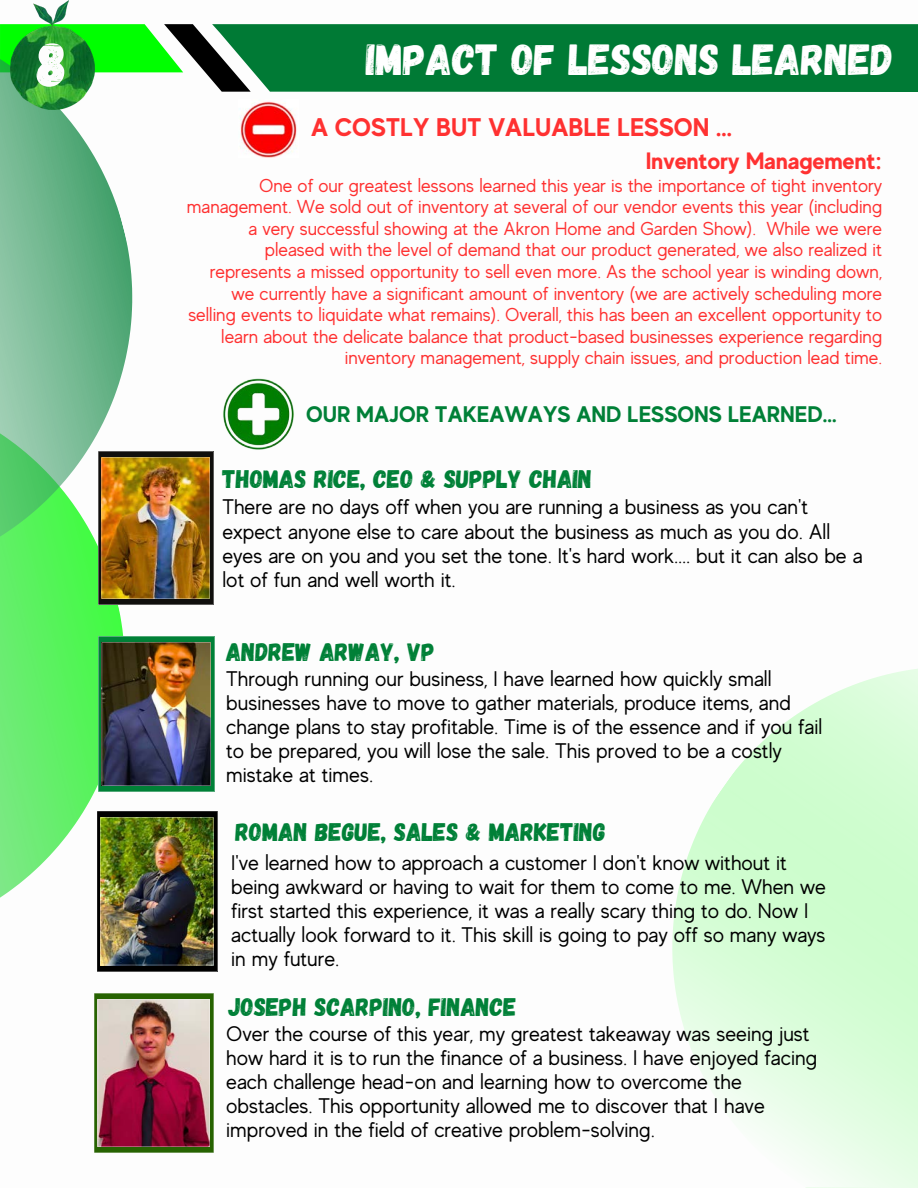
<style>
.page{position:relative;width:918px;height:1188px;background:#fff}
.page>*{position:absolute;margin:0;border:0;box-sizing:border-box;transform-origin:0 0}
.t1{font:63px "Gagalin";color:#fdfdfd}
.t2{font:43.5px "Gagalin";color:#fff}
.t3{font:700 25.5px "MADE Evolve Sans";color:#ff3131}
.t4{font:25.35px "Gagalin";color:#008037}
.t5{font:700 23.7px "MADE Evolve Sans";color:#ff3131}
.t6{font:700 22.5px "MADE Evolve Sans";color:#008037}
.t7{font:21.15px/24.2px "MADE Evolve Sans";color:#000}
.t8{font:18.75px/21.6px "MADE Evolve Sans";color:#ff3131;text-align:right}
</style>
<div class="page">
<div style="left:251px;top:24px;width:667px;height:68px;background:#007a35"></div>
<svg style="left:194px;top:24px;width:57px;height:68px"></svg>
<svg style="left:672px;top:669px;width:246px;height:519px"></svg>
<svg style="left:0;top:641px;width:98px;height:257px"></svg>
<svg style="left:0;top:24px;width:194px;height:617px"></svg>
<img style="left:11px;top:0;width:83px;height:109px">
<img style="left:98px;top:636px;width:117px;height:156px">
<img style="left:98px;top:451px;width:115px;height:154px">
<img style="left:94px;top:993px;width:120px;height:160px">
<img style="left:97px;top:811px;width:120px;height:161px">
<img style="left:223px;top:378px;width:71px;height:72px">
<img style="left:240px;top:101px;width:57px;height:57px">
<h1 class="t1" style="left:37px;top:23px;width:32px">8</h1>
<h2 class="t2" style="left:366px;top:31px;width:529px">IMPACT OF LESSONS LEARNED</h2>
<p class="t3" style="left:311px;top:112px;width:423px">A COSTLY BUT VALUABLE LESSON ...</p>
<p class="t5" style="left:646px;top:147px;width:238px">Inventory Management:</p>
<p class="t8" style="left:187px;top:175px;width:697px">One of our greatest lessons learned this year is the importance of tight inventory management. We sold out of inventory at several of our vendor events this year (including a very successful showing at the Akron Home and Garden Show). While we were pleased with the level of demand that our product generated, we also realized it represents a missed opportunity to sell even more. As the school year is winding down, we currently have a significant amount of inventory (we are actively scheduling more selling events to liquidate what remains). Overall, this has been an excellent opportunity to learn about the delicate balance that product-based businesses experience regarding inventory management, supply chain issues, and production lead time.</p>
<p class="t6" style="left:306px;top:401px;width:533px">OUR MAJOR TAKEAWAYS AND LESSONS LEARNED...</p>
<p class="t4" style="left:222px;top:462px;width:371px">THOMAS RICE, CEO &amp; SUPPLY CHAIN</p>
<p class="t7" style="left:222px;top:495px;width:642px">There are no days off when you are running a business as you can't expect anyone else to care about the business as much as you do. All eyes are on you and you set the tone. It's hard work.... but it can also be a lot of fun and well worth it.</p>
<p class="t4" style="left:226px;top:635px;width:210px">ANDREW ARWAY, VP</p>
<p class="t7" style="left:226px;top:667px;width:598px">Through running our business, I have learned how quickly small businesses have to move to gather materials, produce items, and change plans to stay profitable. Time is of the essence and if you fail to be prepared, you will lose the sale. This proved to be a costly mistake at times.</p>
<p class="t4" style="left:235px;top:815px;width:372px">ROMAN BEGUE, SALES &amp; MARKETING</p>
<p class="t7" style="left:231px;top:851px;width:596px">I've learned how to approach a customer I don't know without it being awkward or having to wait for them to come to me. When we first started this experience, it was a really scary thing to do. Now I actually look forward to it. This skill is going to pay off so many ways in my future.</p>
<p class="t4" style="left:228px;top:990px;width:290px">JOSEPH SCARPINO, FINANCE</p>
<p class="t7" style="left:226px;top:1022px;width:593px">Over the course of this year, my greatest takeaway was seeing just how hard it is to run the finance of a business. I have enjoyed facing each challenge head-on and learning how to overcome the obstacles. This opportunity allowed me to discover that I have improved in the field of creative problem-solving.</p>
</div>
